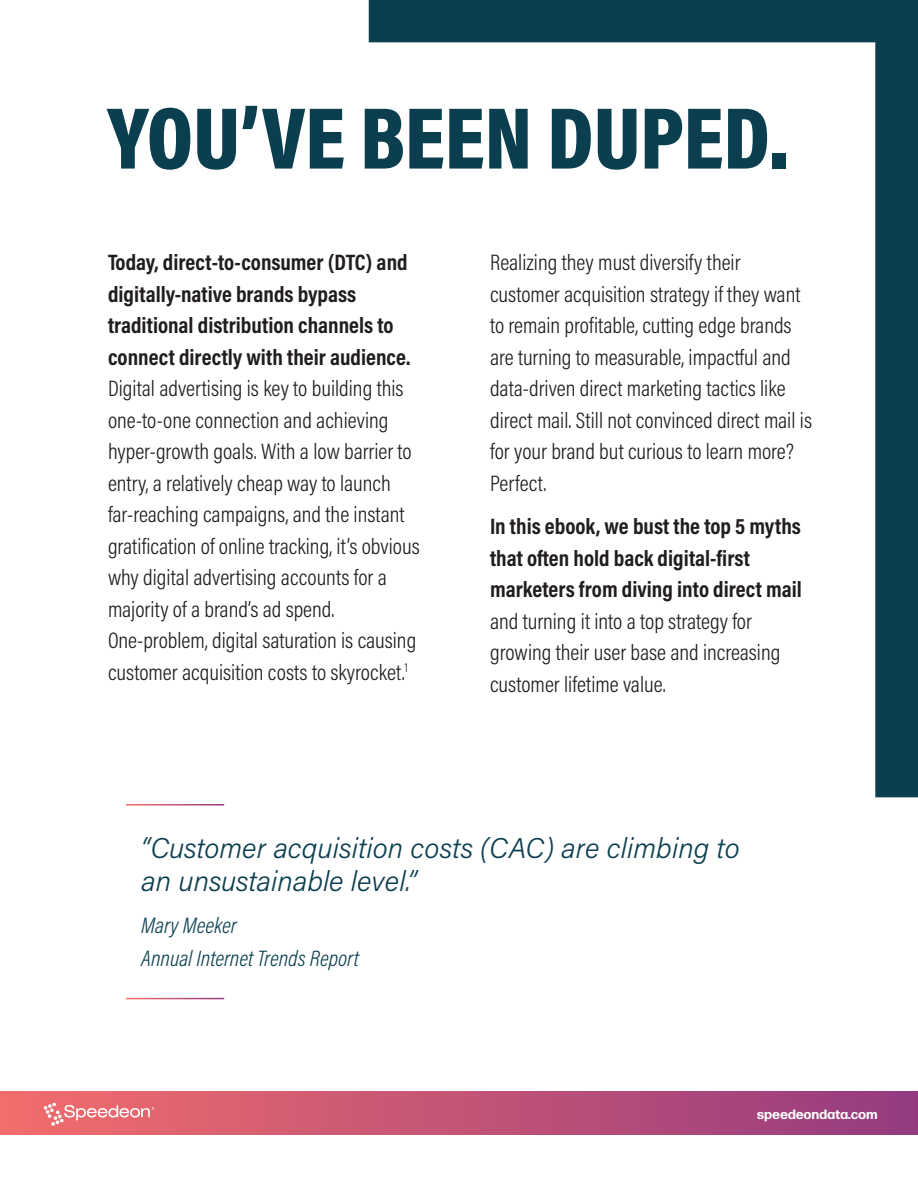
<style>
.page{position:relative;width:918px;height:1188px;background:#fff}
.page>*{position:absolute;margin:0;border:0;box-sizing:border-box;transform-origin:0 0}
.t1{font:900 88.5px "Acumin Pro Cond";color:#0b3f4f}
.t2{font:italic 300 28.5px/33px "Acumin Pro";color:#0b3f4f}
.t3{font:300 22.5px/31.5px "Acumin Pro Cond";color:#211d1e}
.t4{font:700 22.5px/31.5px "Acumin Pro Cond";color:#211d1e}
.t5{font:italic 300 22.5px/33px "Acumin Pro Cond";color:#0b3f4f}
.t6{font:700 13.5px "Forma DJR Display";letter-spacing:.03em;color:#fff}
</style>
<div class="page">
<div style="left:0;top:1092px;width:918px;height:43px;background:linear-gradient(to right,#f26e6c,#943b80)"></div>
<svg style="left:369px;top:0;width:549px;height:797px"></svg>
<svg style="left:43px;top:1102px;width:112px;height:24px;background:#ec8388"></svg>
<h1 class="t1" style="left:108px;top:80px;width:682px">YOU’VE BEEN DUPED.</h1>
<p class="t4" style="left:108px;top:246px;width:304px">Today, direct-to-consumer (DTC) and digitally-native brands bypass traditional distribution channels to connect directly with their audience.</p>
<p class="t3" style="left:108px;top:372px;width:313px">Digital advertising is key to building this one-to-one connection and achieving hyper-growth goals. With a low barrier to entry, a relatively cheap way to launch far-reaching campaigns, and the instant gratification of online tracking, it’s obvious why digital advertising accounts for a majority of a brand’s ad spend.<br>One-problem, digital saturation is causing customer acquisition costs to skyrocket.<sup>1</sup></p>
<p class="t3" style="left:490px;top:247px;width:323px">Realizing they must diversify their customer acquisition strategy if they want to remain profitable, cutting edge brands are turning to measurable, impactful and data-driven direct marketing tactics like direct mail. Still not convinced direct mail is for your brand but curious to learn more?<br>Perfect.</p>
<p class="t4" style="left:490px;top:510px;width:313px">In this ebook, we bust the top 5 myths that often hold back digital-first marketers from diving into direct mail</p>
<p class="t3" style="left:490px;top:605px;width:292px">and turning it into a top strategy for growing their user base and increasing customer lifetime value.</p>
<p class="t2" style="left:141px;top:830px;width:600px">“Customer acquisition costs (CAC) are climbing to an unsustainable level.”</p>
<p class="t5" style="left:141px;top:908px;width:219px">Mary Meeker<br>Annual Internet Trends Report</p>
<p class="t6" style="left:757px;top:1105px;width:122px">speedeondata.com</p>
</div>
